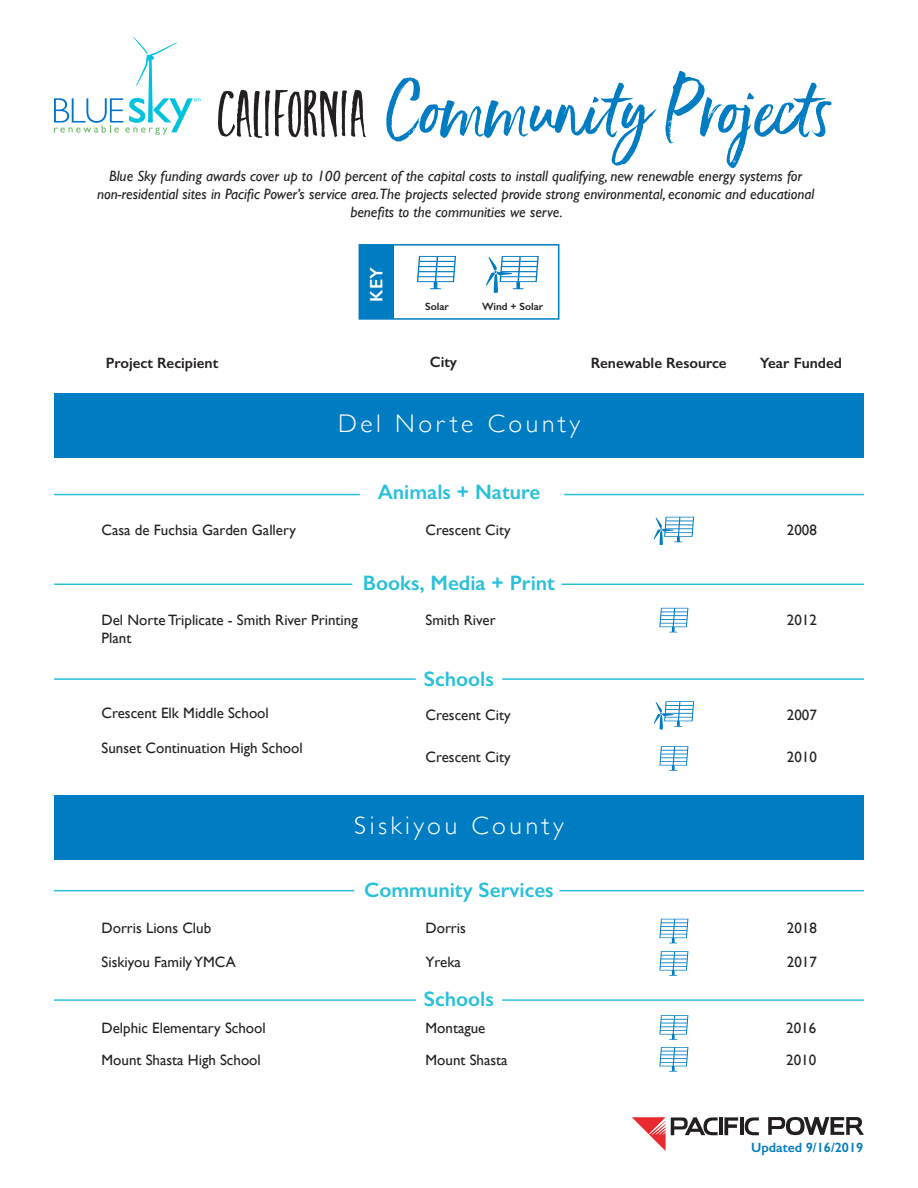
<style>
.page{position:relative;width:918px;height:1188px;background:#fff}
.page>*{position:absolute;margin:0;border:0;box-sizing:border-box;transform-origin:0 0}
.t1{font:77.55px "Ernestand Emily Caps";color:#231f20}
.t2{font:70.5px "Ernestand Emily";color:#007cc2}
.t3{font:300 25.5px "Gill Sans";letter-spacing:.14em;color:#fff}
.t4{font:600 21px "Gill Sans";color:#29c0da}
.t5{font:600 18px "Gill Sans";color:#fff}
.t6{font:15px/18px "Gill Sans";color:#231f20}
.t7{font:italic 15px/18px "Gill Sans";color:#231f20;text-align:center}
.t8{font:600 15px "Gill Sans";color:#231f20}
.t9{font:600 13.5px "Gill Sans";color:#007cc2}
.t10{font:600 10.5px "Gill Sans";color:#231f20}
</style>
<div class="page">
<div style="left:54px;top:393px;width:810px;height:64px;background:#007cc2"></div>
<hr style="left:54px;top:584px;width:298px;height:1px;background:#29c0da">
<hr style="left:54px;top:678px;width:362px;height:2px;background:#29c0da">
<hr style="left:54px;top:494px;width:306px;height:1px;background:#29c0da">
<hr style="left:562px;top:584px;width:302px;height:1px;background:#29c0da">
<hr style="left:502px;top:678px;width:362px;height:2px;background:#29c0da">
<hr style="left:564px;top:494px;width:300px;height:1px;background:#29c0da">
<div style="left:359px;top:245px;width:34px;height:74px;background:#007cc2"></div>
<div style="left:359px;top:244px;width:200px;height:76px;border:2px solid #007cc2"></div>
<svg style="left:417px;top:256px;width:39px;height:33px"></svg>
<svg style="left:420px;top:257px;width:17px;height:4px"></svg>
<hr style="left:419px;top:262px;width:17px;height:4px;background:#fff">
<svg style="left:419px;top:267px;width:17px;height:4px"></svg>
<svg style="left:419px;top:272px;width:16px;height:4px"></svg>
<svg style="left:418px;top:277px;width:17px;height:4px"></svg>
<svg style="left:438px;top:257px;width:17px;height:4px"></svg>
<hr style="left:437px;top:262px;width:17px;height:4px;background:#fff">
<svg style="left:437px;top:267px;width:17px;height:4px"></svg>
<svg style="left:437px;top:272px;width:16px;height:4px"></svg>
<svg style="left:436px;top:277px;width:17px;height:4px"></svg>
<svg style="left:486px;top:256px;width:53px;height:37px"></svg>
<svg style="left:659px;top:608px;width:29px;height:24px"></svg>
<svg style="left:659px;top:746px;width:29px;height:25px"></svg>
<svg style="left:654px;top:517px;width:40px;height:28px"></svg>
<svg style="left:654px;top:701px;width:40px;height:29px"></svg>
<div style="left:54px;top:796px;width:810px;height:64px;background:#007cc2"></div>
<hr style="left:54px;top:890px;width:300px;height:1px;background:#29c0da">
<hr style="left:559px;top:890px;width:305px;height:1px;background:#29c0da">
<svg style="left:659px;top:919px;width:29px;height:24px"></svg>
<svg style="left:659px;top:951px;width:29px;height:25px"></svg>
<svg style="left:768px;top:1117px;width:96px;height:18px"></svg>
<hr style="left:719px;top:1118px;width:4px;height:17px;background:#231f20">
<svg style="left:724px;top:1117px;width:14px;height:18px"></svg>
<hr style="left:740px;top:1117px;width:3px;height:18px;background:#231f20">
<svg style="left:745px;top:1117px;width:14px;height:18px"></svg>
<svg style="left:632px;top:1117px;width:86px;height:34px"></svg>
<svg style="left:54px;top:37px;width:146px;height:98px"></svg>
<hr style="left:54px;top:999px;width:362px;height:2px;background:#29c0da">
<hr style="left:502px;top:999px;width:362px;height:2px;background:#29c0da">
<svg style="left:659px;top:1015px;width:29px;height:25px"></svg>
<svg style="left:659px;top:1047px;width:29px;height:25px"></svg>
<p class="t1" style="left:217px;top:78px;width:152px">CALIFORNIA</p>
<p class="t2" style="left:385px;top:67px;width:447px">Community Projects</p>
<p class="t7" style="left:97px;top:167px;width:719px">Blue Sky funding awards cover up to 100 percent of the capital costs to install qualifying, new renewable energy systems for non-residential sites in Pacific Power’s service area.The projects selected provide strong environmental, economic and educational benefits to the communities we serve.</p>
<p class="t5" style="left:365px;top:302px;width:36px;rotate:-90deg">KEY</p>
<p class="t10" style="left:425px;top:300px;width:25px">Solar</p>
<p class="t10" style="left:482px;top:300px;width:63px">Wind + Solar</p>
<p class="t8" style="left:106px;top:353px;width:114px">Project Recipient</p>
<p class="t8" style="left:430px;top:353px;width:29px">City</p>
<p class="t8" style="left:591px;top:353px;width:137px">Renewable Resource</p>
<p class="t8" style="left:760px;top:353px;width:84px">Year Funded</p>
<p class="t3" style="left:338px;top:404px;width:243px">Del Norte County</p>
<p class="t6" style="left:102px;top:520px;width:196px">Casa de Fuchsia Garden Gallery</p>
<p class="t4" style="left:378px;top:479px;width:164px">Animals + Nature</p>
<p class="t6" style="left:426px;top:520px;width:87px">Crescent City</p>
<p class="t4" style="left:363px;top:570px;width:194px">Books, Media + Print</p>
<p class="t6" style="left:787px;top:520px;width:31px">2008</p>
<p class="t6" style="left:102px;top:610px;width:258px">Del Norte Triplicate - Smith River Printing<br>Plant</p>
<p class="t6" style="left:426px;top:610px;width:72px">Smith River</p>
<p class="t6" style="left:787px;top:610px;width:31px">2012</p>
<p class="t6" style="left:102px;top:704px;width:169px">Crescent Elk Middle School</p>
<p class="t6" style="left:102px;top:739px;width:203px">Sunset Continuation High School</p>
<p class="t6" style="left:102px;top:919px;width:111px">Dorris Lions Club</p>
<p class="t6" style="left:102px;top:953px;width:136px">Siskiyou Family YMCA</p>
<p class="t6" style="left:102px;top:1018px;width:166px">Delphic Elementary School</p>
<p class="t6" style="left:102px;top:1050px;width:161px">Mount Shasta High School</p>
<p class="t4" style="left:424px;top:666px;width:72px">Schools</p>
<p class="t6" style="left:426px;top:705px;width:87px">Crescent City</p>
<p class="t6" style="left:426px;top:747px;width:87px">Crescent City</p>
<p class="t3" style="left:354px;top:805px;width:211px">Siskiyou County</p>
<p class="t4" style="left:364px;top:877px;width:191px">Community Services</p>
<p class="t6" style="left:426px;top:919px;width:42px">Dorris</p>
<p class="t6" style="left:426px;top:953px;width:37px">Yreka</p>
<p class="t4" style="left:424px;top:986px;width:72px">Schools</p>
<p class="t6" style="left:426px;top:1018px;width:61px">Montague</p>
<p class="t6" style="left:426px;top:1050px;width:84px">Mount Shasta</p>
<p class="t6" style="left:787px;top:705px;width:31px">2007</p>
<p class="t6" style="left:787px;top:747px;width:31px">2010</p>
<p class="t6" style="left:787px;top:919px;width:31px">2018</p>
<p class="t6" style="left:787px;top:953px;width:31px">2017</p>
<p class="t6" style="left:786px;top:1018px;width:31px">2016</p>
<p class="t6" style="left:786px;top:1050px;width:31px">2010</p>
<p class="t9" style="left:751px;top:1140px;width:114px">Updated 9/16/2019</p>
</div>
